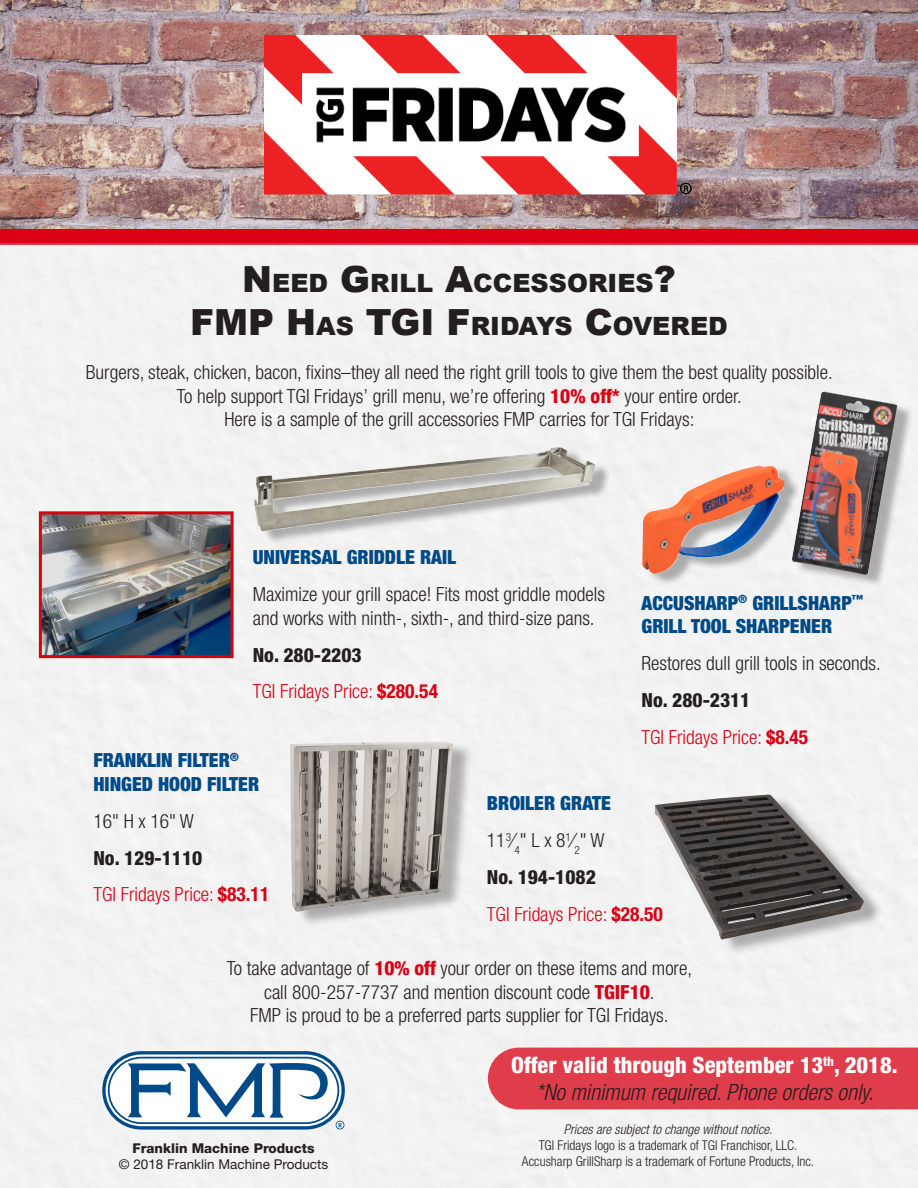
<style>
.page{position:relative;width:918px;height:1188px;background:#fff}
.page>*{position:absolute;margin:0;border:0;box-sizing:border-box;transform-origin:0 0}
.t1{font:900 25.2px "Arial";color:#231f20}
.t2{font:800 condensed 22.5px "Helvetica Neue";color:#fff}
.t3{font:italic 300 condensed 22.5px "Helvetica Neue";color:#231f20}
.t4{font:300 condensed 19.5px/23.4px "Helvetica Neue";color:#231f20;text-align:center}
.t5{font:900 condensed 19.5px/23.4px "Helvetica Neue";color:#004a87}
.t6{font:300 condensed 19.5px "Helvetica Neue";color:#da0114}
.t7{font:800 condensed 19.5px "Helvetica Neue";color:#231f20}
.t8{font:300 condensed 13.5px "Helvetica Neue";color:#231f20}
.t9{font:italic 300 condensed 13.5px "Helvetica Neue";color:#231f20}
.t10{font:13.5px "Helvetica Neue";color:#231f20}
.t11{font:800 13.5px "Helvetica Neue";color:#231f20}
.s1{font-size:36px}
.s2{font-weight:800;color:#da0114}
.s3{font-weight:700}
</style>
<div class="page">
<img style="left:0;top:0;width:918px;height:229px">
<img style="left:265px;top:36px;width:427px;height:159px">
<div style="left:0;top:229px;width:918px;height:15px;background:#da0114"></div>
<div style="left:0;top:243px;width:918px;height:945px;background:#f2f2f2"></div>
<svg style="left:102px;top:1051px;width:243px;height:79px"></svg>
<div style="left:488px;top:1048px;width:430px;height:61px;background:#e03d4b"></div>
<div style="left:646px;top:467px;width:154px;height:119px;background:#231f20;opacity:.33"></div>
<img style="left:642px;top:465px;width:143px;height:109px">
<div style="left:796px;top:393px;width:117px;height:194px;background:#231f20;opacity:.33"></div>
<img style="left:791px;top:392px;width:107px;height:183px">
<img style="left:43px;top:515px;width:187px;height:139px">
<div style="left:39px;top:511px;width:195px;height:147px;border:3px solid #da0114"></div>
<div style="left:259px;top:448px;width:353px;height:96px;background:#231f20;opacity:.33"></div>
<img style="left:254px;top:447px;width:341px;height:85px">
<div style="left:294px;top:741px;width:179px;height:186px;background:#231f20;opacity:.33"></div>
<img style="left:290px;top:741px;width:163px;height:171px">
<div style="left:660px;top:795px;width:224px;height:160px;background:#231f20;opacity:.33"></div>
<img style="left:655px;top:795px;width:209px;height:145px">
<p class="t1" style="left:242px;top:265px;width:435px"><span class="s1">N</span>EED <span class="s1">G</span>RILL <span class="s1">A</span>CCESSORIES<span class="s1">?</span></p>
<p class="t1" style="left:190px;top:308px;width:539px"><span class="s1">FMP H</span>AS <span class="s1">TGI F</span>RIDAYS <span class="s1">C</span>OVERED</p>
<p class="t4" style="left:86px;top:361px;width:748px">Burgers, steak, chicken, bacon, fixins–they all need the right grill tools to give them the best quality possible.<br>To help support TGI Fridays’ grill menu, we’re offering <span class="s2">10% off*</span> your entire order.<br>Here is a sample of the grill accessories FMP carries for TGI Fridays:</p>
<p class="t5" style="left:253px;top:545px;width:205px">UNIVERSAL GRIDDLE RAIL</p>
<p class="t4" style="left:253px;top:582px;width:354px;text-align:left">Maximize your grill space! Fits most griddle models and works with ninth-, sixth-, and third-size pans.</p>
<p class="t7" style="left:253px;top:643px;width:110px">No. 280-2203</p>
<p class="t6" style="left:253px;top:680px;width:187px">TGI Fridays Price: <span class="s3">$280.54</span></p>
<p class="t5" style="left:642px;top:591px;width:223px">ACCUSHARP<sup>®</sup> GRILLSHARP<sup>™</sup></p>
<p class="t5" style="left:642px;top:614px;width:192px">GRILL TOOL SHARPENER</p>
<p class="t4" style="left:642px;top:651px;width:241px">Restores dull grill tools in seconds.</p>
<p class="t7" style="left:642px;top:688px;width:110px">No. 280-2311</p>
<p class="t6" style="left:642px;top:726px;width:168px">TGI Fridays Price: <span class="s3">$8.45</span></p>
<p class="t5" style="left:93px;top:748px;width:167px">FRANKLIN FILTER<sup>®<br></sup>HINGED HOOD FILTER</p>
<p class="t4" style="left:93px;top:809px;width:102px">16" H x 16" W</p>
<p class="t7" style="left:93px;top:846px;width:110px">No. 129-1110</p>
<p class="t6" style="left:93px;top:883px;width:177px">TGI Fridays Price: <span class="s3">$83.11</span></p>
<p class="t5" style="left:487px;top:791px;width:125px">BROILER GRATE</p>
<p class="t4" style="left:487px;top:829px;width:119px">11<sup>3</sup>⁄<sub>4</sub>" L x 8<sup>1</sup>⁄<sub>2</sub>" W</p>
<p class="t7" style="left:487px;top:865px;width:110px">No. 194-1082</p>
<p class="t6" style="left:487px;top:903px;width:177px">TGI Fridays Price: <span class="s3">$28.50</span></p>
<p class="t4" style="left:227px;top:957px;width:467px">To take advantage of <span class="s2">10% off</span> your order on these items and more, call 800-257-7737 and mention discount code <span class="s2">TGIF10</span>.<br>FMP is proud to be a preferred parts supplier for TGI Fridays.</p>
<p class="t11" style="left:133px;top:1140px;width:184px">Franklin Machine Products</p>
<p class="t10" style="left:119px;top:1156px;width:211px">© 2018 Franklin Machine Products</p>
<p class="t2" style="left:511px;top:1051px;width:388px">Offer valid through September 13<sup>th</sup>, 2018.</p>
<p class="t3" style="left:536px;top:1080px;width:339px">*No minimum required. Phone orders only.</p>
<p class="t9" style="left:564px;top:1121px;width:210px">Prices are subject to change without notice.</p>
<p class="t8" style="left:539px;top:1138px;width:260px">TGI Fridays logo is a trademark of TGI Franchisor, LLC.</p>
<p class="t8" style="left:522px;top:1154px;width:294px">Accusharp GrillSharp is a trademark of Fortune Products, Inc.</p>
</div>
